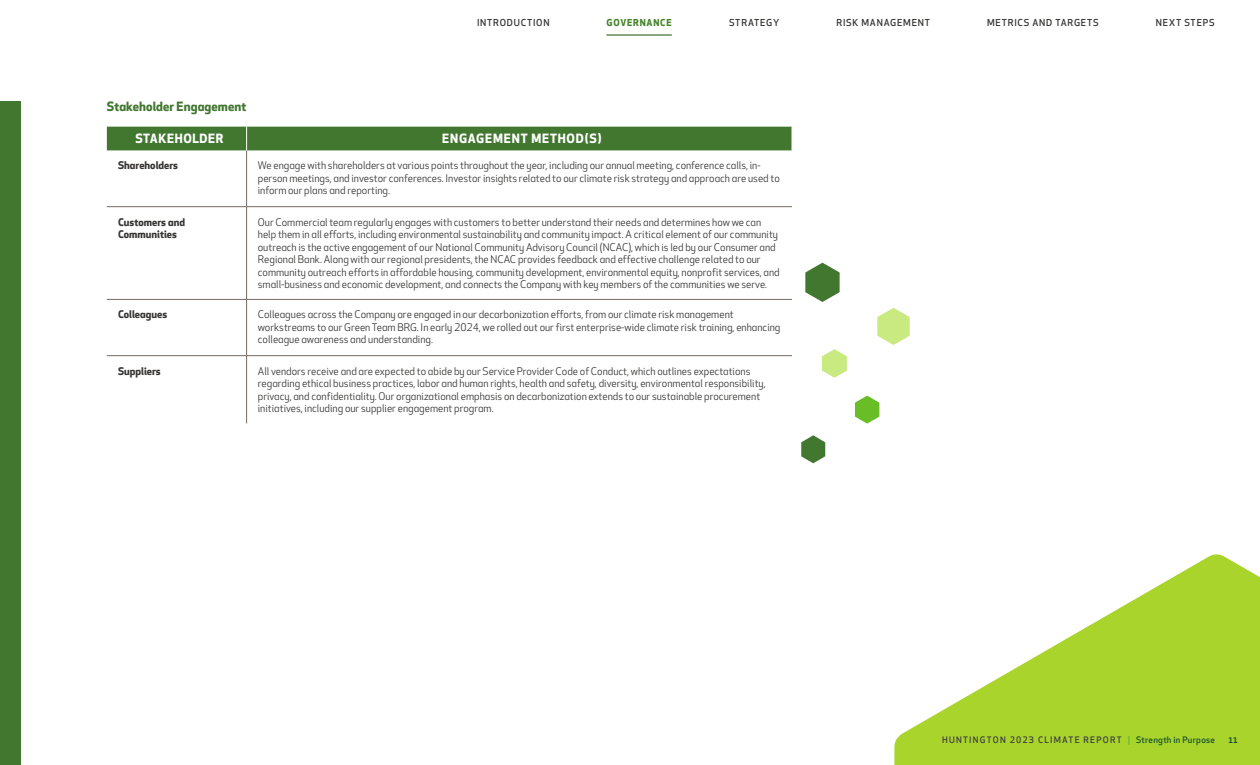
<style>
.page{position:relative;width:1260px;height:765px;background:#fff}
.page>*{position:absolute;margin:0;border:0;box-sizing:border-box;transform-origin:0 0}
.Chart_Copy{font:700 12.5px "Huntington Apex";letter-spacing:.065em;color:#fff}
.t1{font:700 12.5px "Huntington Apex";letter-spacing:.005em;color:#427730}
.Chart_Body_Copy{font:10.25px/12.5px "Huntington Apex";color:#363534}
.Chart_Body_Copy-2{font:700 10.25px/12.5px "Huntington Apex";color:#363534}
.t2{font:500 9.38px "Huntington Apex";letter-spacing:.085em;color:#363534}
.t3{font:700 9.38px "Huntington Apex";letter-spacing:.085em;color:#448529}
.t4{font:500 8.75px "Huntington Apex";letter-spacing:.14em;color:#414042}
.t5{font:700 7.5px "Huntington Apex";color:#1b5630}
.s1{font-weight:700;color:#69be28}
.s2{color:#1b5630}
</style>
<div class="page">
<div style="left:0;top:101px;width:21px;height:664px;background:#427730"></div>
<hr style="left:606px;top:34px;width:66px;height:2px;background:#427730">
<svg style="left:894px;top:554px;width:366px;height:211px;fill:#a9d42c"></svg>
<hr style="left:246px;top:150px;width:1px;height:57px;background:#766a62">
<hr style="left:246px;top:207px;width:1px;height:92px;background:#766a62">
<hr style="left:246px;top:300px;width:1px;height:56px;background:#766a62">
<hr style="left:246px;top:356px;width:1px;height:67px;background:#766a62">
<div style="left:107px;top:127px;width:685px;height:23px;background:#427730"></div>
<hr style="left:107px;top:206px;width:140px;height:1px;background:#766a62">
<hr style="left:247px;top:206px;width:545px;height:1px;background:#766a62">
<hr style="left:107px;top:299px;width:140px;height:1px;background:#766a62">
<hr style="left:247px;top:299px;width:545px;height:1px;background:#766a62">
<hr style="left:107px;top:355px;width:140px;height:1px;background:#766a62">
<hr style="left:247px;top:355px;width:545px;height:1px;background:#766a62">
<svg style="left:877px;top:308px;width:33px;height:37px"></svg>
<svg style="left:805px;top:263px;width:35px;height:39px"></svg>
<svg style="left:822px;top:349px;width:25px;height:29px"></svg>
<svg style="left:801px;top:435px;width:24px;height:28px"></svg>
<svg style="left:855px;top:396px;width:24px;height:28px"></svg>
<h3 class="t1" style="left:107px;top:99px;width:141px">Stakeholder Engagement</h3>
<p class="t2" style="left:477px;top:17px;width:74px">INTRODUCTION</p>
<p class="t3" style="left:607px;top:17px;width:66px">GOVERNANCE</p>
<p class="t2" style="left:729px;top:17px;width:52px">STRATEGY</p>
<p class="t2" style="left:836px;top:17px;width:95px">RISK MANAGEMENT</p>
<p class="t2" style="left:987px;top:17px;width:113px">METRICS AND TARGETS</p>
<p class="t2" style="left:1156px;top:17px;width:60px">NEXT STEPS</p>
<p class="Chart_Copy" style="left:136px;top:131px;width:89px">STAKEHOLDER</p>
<p class="Chart_Copy" style="left:442px;top:131px;width:161px">ENGAGEMENT METHOD(S)</p>
<p class="Chart_Body_Copy-2" style="left:118px;top:160px;width:61px">Shareholders</p>
<p class="Chart_Body_Copy" style="left:258px;top:160px;width:524px">We engage with shareholders at various points throughout the year, including our annual meeting, conference calls, in&shy;person meetings, and investor conferences. Investor insights related to our climate risk strategy and approach are used to inform our plans and reporting.</p>
<p class="Chart_Body_Copy-2" style="left:118px;top:216px;width:68px">Customers and<br>Communities</p>
<p class="Chart_Body_Copy" style="left:258px;top:216px;width:523px">Our Commercial team regularly engages with customers to better understand their needs and determines how we can help them in all efforts, including environmental sustainability and community impact. A critical element of our community outreach is the active engagement of our National Community Advisory Council (NCAC), which is led by our Consumer and Regional Bank. Along with our regional presidents, the NCAC provides feedback and effective challenge related to our community outreach efforts in affordable housing, community development, environmental equity, nonprofit services, and small-business and economic development, and connects the Company with key members of the communities we serve.</p>
<p class="Chart_Body_Copy-2" style="left:118px;top:309px;width:51px">Colleagues</p>
<p class="Chart_Body_Copy" style="left:258px;top:309px;width:524px">Colleagues across the Company are engaged in our decarbonization efforts, from our climate risk management workstreams to our Green Team BRG. In early 2024, we rolled out our first enterprise-wide climate risk training, enhancing colleague awareness and understanding.</p>
<p class="Chart_Body_Copy-2" style="left:118px;top:365px;width:44px">Suppliers</p>
<p class="Chart_Body_Copy" style="left:258px;top:365px;width:509px">All vendors receive and are expected to abide by our Service Provider Code of Conduct, which outlines expectations regarding ethical business practices, labor and human rights, health and safety, diversity, environmental responsibility, privacy, and confidentiality. Our organizational emphasis on decarbonization extends to our sustainable procurement initiatives, including our supplier engagement program.</p>
<p class="t4" style="left:942px;top:735px;width:274px">HUNTINGTON 2023 CLIMATE REPORT <span class="s1">|</span> <span class="s2">Strength in Purpose</span></p>
<p class="t5" style="left:1228px;top:736px;width:11px">11</p>
</div>
